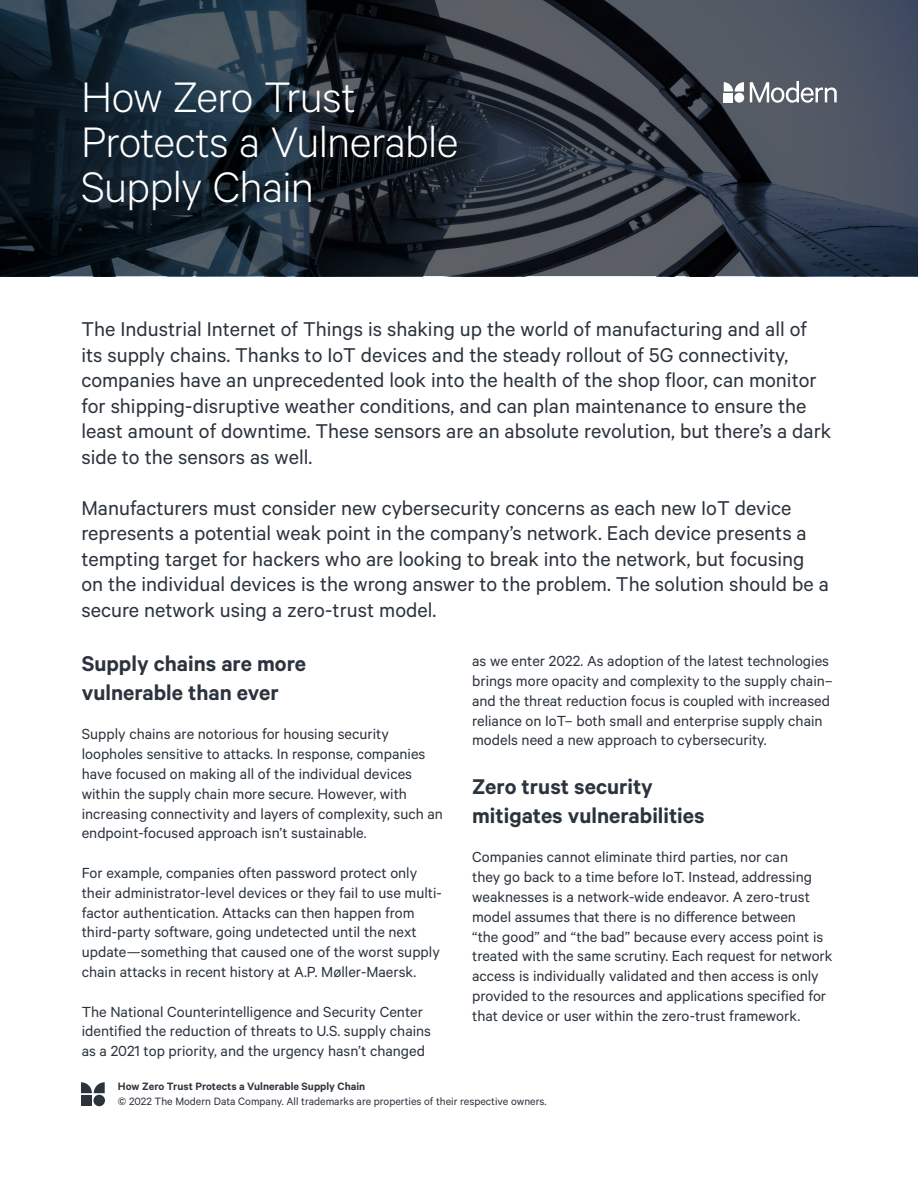
<style>
.page{position:relative;width:918px;height:1188px;background:#fff}
.page>*{position:absolute;margin:0;border:0;box-sizing:border-box;transform-origin:0 0}
.t1{font:300 48px/45px "Calibre";letter-spacing:-.015em;color:#fff}
.t2{font:600 24px/28.8px "Calibre";color:#2b333d}
.t3{font:22.5px/25.5px "Calibre";color:#2b333d}
.t4{font:16.5px/19.8px "Calibre";color:#2b333d}
.t5{font:12px "Calibre";color:#2b333d}
.t6{font:600 12px "Calibre";color:#33363f}
</style>
<div class="page">
<svg style="left:0;top:0;width:918px;height:276px;background:#29333d"></svg>
<svg style="left:81px;top:1082px;width:24px;height:11px"></svg>
<div style="left:93px;top:1095px;width:12px;height:11px;background:#2b333d;border-radius:50%"></div>
<div style="left:81px;top:1095px;width:11px;height:11px;background:#2b333d"></div>
<svg style="left:724px;top:82px;width:20px;height:10px"></svg>
<div style="left:734px;top:93px;width:10px;height:10px;background:#fff;border-radius:50%"></div>
<div style="left:724px;top:93px;width:9px;height:9px;background:#fff"></div>
<svg style="left:750px;top:81px;width:87px;height:22px"></svg>
<h1 class="t1" style="left:81px;top:73px;width:379px">How Zero Trust<br>Protects a Vulnerable<br>Supply Chain</h1>
<p class="t3" style="left:81px;top:316px;width:751px">The Industrial Internet of Things is shaking up the world of manufacturing and all of its supply chains. Thanks to IoT devices and the steady rollout of 5G connectivity, companies have an unprecedented look into the health of the shop floor, can monitor for shipping-disruptive weather conditions, and can plan maintenance to ensure the least amount of downtime. These sensors are an absolute revolution, but there’s a dark side to the sensors as well.</p>
<p class="t3" style="left:81px;top:494px;width:749px">Manufacturers must consider new cybersecurity concerns as each new IoT device represents a potential weak point in the company’s network. Each device presents a tempting target for hackers who are looking to break into the network, but focusing on the individual devices is the wrong answer to the problem. The solution should be a secure network using a zero-trust model.</p>
<h2 class="t2" style="left:82px;top:649px;width:226px">Supply chains are more vulnerable than ever</h2>
<p class="t4" style="left:82px;top:724px;width:363px">Supply chains are notorious for housing security loopholes sensitive to attacks. In response, companies have focused on making all of the individual devices within the supply chain more secure. However, with increasing connectivity and layers of complexity, such an endpoint-focused approach isn’t sustainable.</p>
<p class="t4" style="left:82px;top:862px;width:362px">For example, companies often password protect only their administrator-level devices or they fail to use multi&shy;factor authentication. Attacks can then happen from third-party software, going undetected until the next update—something that caused one of the worst supply chain attacks in recent history at A.P. Møller-Maersk.</p>
<p class="t4" style="left:82px;top:1001px;width:351px">The National Counterintelligence and Security Center identified the reduction of threats to U.S. supply chains as a 2021 top priority, and the urgency hasn’t changed</p>
<p class="t4" style="left:472px;top:651px;width:362px">as we enter 2022. As adoption of the latest technologies brings more opacity and complexity to the supply chain– and the threat reduction focus is coupled with increased reliance on IoT– both small and enterprise supply chain models need a new approach to cybersecurity.</p>
<h2 class="t2" style="left:472px;top:771px;width:234px">Zero trust security mitigates vulnerabilities</h2>
<p class="t4" style="left:472px;top:847px;width:362px">Companies cannot eliminate third parties, nor can<br>they go back to a time before IoT. Instead, addressing weaknesses is a network-wide endeavor. A zero-trust model assumes that there is no difference between<br>“the good” and “the bad” because every access point is treated with the same scrutiny. Each request for network access is individually validated and then access is only provided to the resources and applications specified for that device or user within the zero-trust framework.</p>
<p class="t6" style="left:118px;top:1079px;width:249px">How Zero Trust Protects a Vulnerable Supply Chain</p>
<p class="t5" style="left:118px;top:1094px;width:430px">© 2022 The Modern Data Company. All trademarks are properties of their respective owners.</p>
</div>
